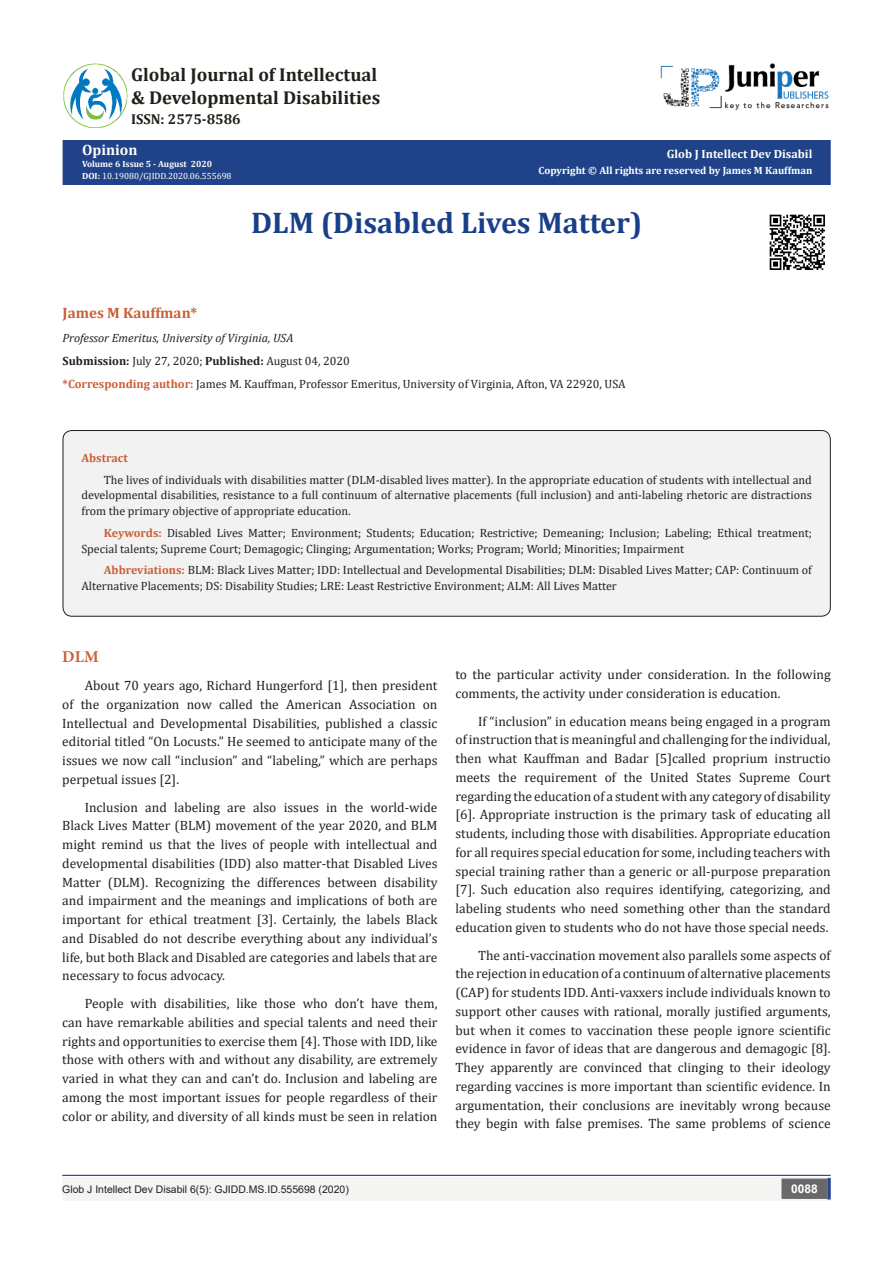
<style>
.page{position:relative;width:893px;height:1263px;background:#fff}
.page>*{position:absolute;margin:0;border:0;box-sizing:border-box;transform-origin:0 0}
.t1{font:700 30px "Cambria";color:#183f89}
.t2{font:700 18.6px "Cambria";color:#221f18}
.No_Spacing{font:700 16.5px "Minion Pro";color:#ca5f37}
.t3{font:700 15px "Cambria";color:#ca5f37}
.t4{font:700 15px "Cambria";color:#fffffc}
.t5{font:700 14.4px "Cambria";color:#221f18}
.x_msonormal{font:13.5px/18.8px "Cambria";color:#231f20;text-align:justify}
.t6{font:12px/15.8px "Cambria";color:#231f20}
.t7{font:italic 12px "Cambria";color:#231f20}
.t8{font:700 12px "Cambria";color:#fffffc}
.t9{font:700 12px "Cambria";color:#ca5f37}
.t10{font:700 12px "Arial";color:#fff}
.t11{font:10.5px "Arial";color:#231f20}
.t12{font:700 10.5px "Cambria";color:#fffffc}
.t13{font:9px "Cambria";color:#fff}
.t14{font:700 9px "Cambria";color:#fffffc}
.s1{font-weight:700;color:#fffffc}
.s2{font-weight:700}
.s3{font-weight:700;color:#ca5f37}
</style>
<div class="page">
<div style="left:63px;top:141px;width:767px;height:43px;background:#204288"></div>
<div style="left:63px;top:140px;width:768px;height:45px;border:2px solid #25408f"></div>
<div style="left:62px;top:1177px;width:494px;height:24px;background:#f4f4f2"></div>
<div style="left:510px;top:1177px;width:321px;height:24px;background:#f4f4f2"></div>
<div style="left:782px;top:1179px;width:45px;height:19px;background:#69686b"></div>
<div style="left:781px;top:1178px;width:46px;height:21px;border:2px solid #69686b"></div>
<svg style="left:827px;top:1178px;width:4px;height:21px"></svg>
<img style="left:660px;top:63px;width:169px;height:47px">
<hr style="left:62px;top:1175px;width:769px;height:1px;background:#25408f">
<img style="left:63px;top:63px;width:64px;height:65px">
<div style="left:63px;top:430px;width:767px;height:186px;background:#f2f2f3;border-radius:9px"></div>
<div style="left:63px;top:430px;width:768px;height:187px;border:1px solid #231f20;border-radius:9px"></div>
<img style="left:769px;top:214px;width:56px;height:56px">
<p class="t2" style="left:131px;top:62px;width:248px">Global Journal of Intellectual</p>
<p class="t2" style="left:131px;top:85px;width:251px">&amp; Developmental Disabilities</p>
<p class="t5" style="left:131px;top:109px;width:111px">ISSN: 2575-8586</p>
<p class="t4" style="left:82px;top:139px;width:57px">Opinion</p>
<p class="t14" style="left:82px;top:157px;width:132px">Volume 6 Issue 5 - August 2020</p>
<p class="t13" style="left:82px;top:171px;width:151px"><span class="s1">DOI:</span> 10.19080/GJIDD.2020.06.555698</p>
<p class="t8" style="left:667px;top:146px;width:147px">Glob J Intellect Dev Disabil</p>
<p class="t12" style="left:539px;top:163px;width:275px">Copyright © All rights are reserved by James M Kauffman</p>
<p class="t1" style="left:251px;top:202px;width:393px">DLM (Disabled Lives Matter)</p>
<p class="t3" style="left:63px;top:302px;width:136px">James M Kauffman*</p>
<p class="t7" style="left:63px;top:329px;width:232px">Professor Emeritus, University of Virginia, USA</p>
<p class="t6" style="left:63px;top:353px;width:289px"><span class="s2">Submission:</span> July 27, 2020; <span class="s2">Published:</span> August 04, 2020</p>
<p class="t6" style="left:63px;top:376px;width:565px"><span class="s3">*Corresponding author:</span> James M. Kauffman, Professor Emeritus, University of Virginia, Afton, VA 22920, USA</p>
<p class="t9" style="left:81px;top:449px;width:48px">Abstract</p>
<p class="t6" style="left:81px;top:472px;width:732px;text-align:justify;text-indent:22px">The lives of individuals with disabilities matter (DLM-disabled lives matter). In the appropriate education of students with intellectual and developmental disabilities, resistance to a full continuum of alternative placements (full inclusion) and anti-labeling rhetoric are distractions from the primary objective of appropriate education.</p>
<p class="t6" style="left:81px;top:525px;width:732px;text-indent:22px"><span class="s3">Keywords:</span> Disabled Lives Matter; Environment; Students; Education; Restrictive; Demeaning; Inclusion; Labeling; Ethical treatment;<br>Special talents; Supreme Court; Demagogic; Clinging; Argumentation; Works; Program; World; Minorities; Impairment</p>
<p class="t6" style="left:81px;top:562px;width:732px;text-indent:22px"><span class="s3">Abbreviations:</span> BLM: Black Lives Matter; IDD: Intellectual and Developmental Disabilities; DLM: Disabled Lives Matter; CAP: Continuum of<br>Alternative Placements; DS: Disability Studies; LRE: Least Restrictive Environment; ALM: All Lives Matter</p>
<p class="No_Spacing" style="left:62px;top:645px;width:38px">DLM</p>
<p class="x_msonormal" style="left:62px;top:676px;width:377px;text-indent:22px">About 70 years ago, Richard Hungerford [1], then president of the organization now called the American Association on Intellectual and Developmental Disabilities, published a classic editorial titled “On Locusts.” He seemed to anticipate many of the issues we now call “inclusion” and “labeling,” which are perhaps perpetual issues [2].</p>
<p class="x_msonormal" style="left:62px;top:797px;width:377px;text-indent:22px">Inclusion and labeling are also issues in the world-wide Black Lives Matter (BLM) movement of the year 2020, and BLM might remind us that the lives of people with intellectual and developmental disabilities (IDD) also matter-that Disabled Lives Matter (DLM). Recognizing the differences between disability and impairment and the meanings and implications of both are important for ethical treatment [3]. Certainly, the labels Black and Disabled do not describe everything about any individual’s life, but both Black and Disabled are categories and labels that are necessary to focus advocacy.</p>
<p class="x_msonormal" style="left:62px;top:994px;width:377px;text-indent:22px">People with disabilities, like those who don’t have them, can have remarkable abilities and special talents and need their rights and opportunities to exercise them [4]. Those with IDD, like those with others with and without any disability, are extremely varied in what they can and can’t do. Inclusion and labeling are among the most important issues for people regardless of their color or ability, and diversity of all kinds must be seen in relation</p>
<p class="x_msonormal" style="left:455px;top:665px;width:377px">to the particular activity under consideration. In the following comments, the activity under consideration is education.</p>
<p class="x_msonormal" style="left:455px;top:712px;width:377px;text-indent:22px">If “inclusion” in education means being engaged in a program of instruction that is meaningful and challenging for the individual, then what Kauffman and Badar [5]called proprium instructio meets the requirement of the United States Supreme Court regarding the education of a student with any category of disability [6]. Appropriate instruction is the primary task of educating all students, including those with disabilities. Appropriate education for all requires special education for some, including teachers with special training rather than a generic or all-purpose preparation [7]. Such education also requires identifying, categorizing, and labeling students who need something other than the standard education given to students who do not have those special needs.</p>
<p class="x_msonormal" style="left:455px;top:946px;width:377px;text-indent:22px">The anti-vaccination movement also parallels some aspects of the rejection in education of a continuum of alternative placements (CAP) for students IDD. Anti-vaxxers include individuals known to support other causes with rational, morally justified arguments, but when it comes to vaccination these people ignore scientific evidence in favor of ideas that are dangerous and demagogic [8].<br>They apparently are convinced that clinging to their ideology regarding vaccines is more important than scientific evidence. In argumentation, their conclusions are inevitably wrong because they begin with false premises. The same problems of science</p>
<p class="t11" style="left:62px;top:1182px;width:288px">Glob J Intellect Dev Disabil 6(5): GJIDD.MS.ID.555698 (2020)</p>
<p class="t10" style="left:791px;top:1180px;width:28px">0088</p>
</div>
